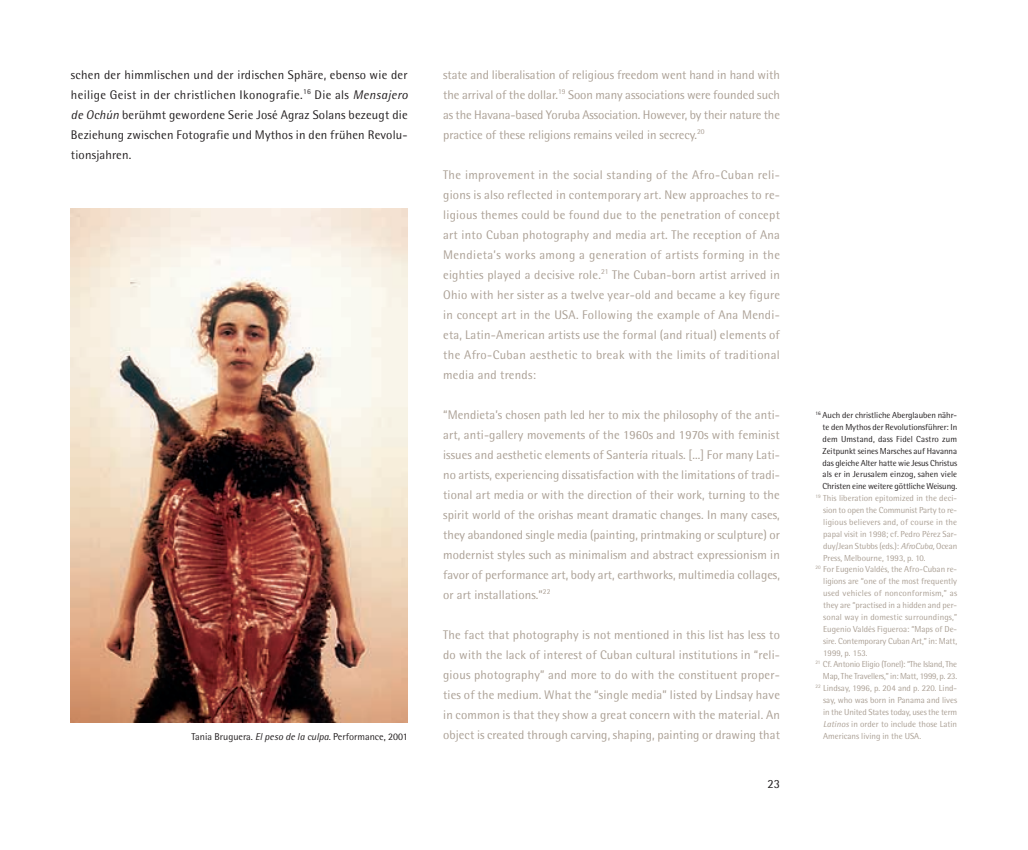
<style>
.page{position:relative;width:1028px;height:850px;background:#fff}
.page>*{position:absolute;margin:0;border:0;box-sizing:border-box;transform-origin:0 0}
.t1{font:12.5px/20px "Rotis Semi Sans";letter-spacing:.005em;color:#aba095;text-align:justify}
.t2{font:12.5px/20px "Rotis Semi Sans";letter-spacing:.015em;color:#231f20;text-align:justify}
.t3{font:10px "Rotis Semi Sans";color:#231f20}
.t4{font:8.75px "Rotis Semi Sans";color:#aba095}
.t5{font:8.75px "Rotis Semi Sans";letter-spacing:-.005em;color:#231f20}
.t6{font:8.75px "Rotis Semi Sans";letter-spacing:-.02em;color:#aba095}
.t7{font:8.75px "Rotis Semi Sans";letter-spacing:.02em;color:#aba095}
.t8{font:8.75px "Rotis Semi Sans";letter-spacing:.015em;color:#231f20}
.s1{font-style:italic}
</style>
<div class="page">
<img style="left:71px;top:208px;width:337px;height:514px">
<p class="t2" style="left:71px;top:67px;width:338px">schen der himmlischen und der irdischen Sphäre, ebenso wie der heilige Geist in der christlichen Ikonografie.<sup>16</sup> Die als <span class="s1">Mensajero de Ochún</span> berühmt gewordene Serie José Agraz Solans bezeugt die Beziehung zwischen Fotografie und Mythos in den frühen Revolu&shy;tionsjahren.</p>
<p class="t1" style="left:443px;top:67px;width:338px">state and liberalisation of religious freedom went hand in hand with the arrival of the dollar.<sup>19</sup> Soon many associations were founded such as the Havana-based Yoruba Association. However, by their nature the practice of these religions remains veiled in secrecy.<sup>20</sup></p>
<p class="t1" style="left:443px;top:167px;width:338px">The improvement in the social standing of the Afro-Cuban reli&shy;gions is also reflected in contemporary art. New approaches to re&shy;ligious themes could be found due to the penetration of concept art into Cuban photography and media art. The reception of Ana Mendieta’s works among a generation of artists forming in the eighties played a decisive role.<sup>21</sup> The Cuban-born artist arrived in Ohio with her sister as a twelve year-old and became a key figure in concept art in the USA. Following the example of Ana Mendi&shy;eta, Latin-American artists use the formal (and ritual) elements of the Afro-Cuban aesthetic to break with the limits of traditional media and trends:</p>
<p class="t1" style="left:443px;top:407px;width:338px">“Mendieta’s chosen path led her to mix the philosophy of the anti&shy;art, anti-gallery movements of the 1960s and 1970s with feminist issues and aesthetic elements of Santería rituals. [...] For many Lati&shy;no artists, experiencing dissatisfaction with the limitations of tradi&shy;tional art media or with the direction of their work, turning to the spirit world of the orishas meant dramatic changes. In many cases, they abandoned single media (painting, printmaking or sculpture) or modernist styles such as minimalism and abstract expressionism in favor of performance art, body art, earthworks, multimedia collages, or art installations.”<sup>22</sup></p>
<p class="t1" style="left:443px;top:627px;width:338px">The fact that photography is not mentioned in this list has less to do with the lack of interest of Cuban cultural institutions in “reli&shy;gious photography” and more to do with the constituent proper&shy;ties of the medium. What the “single media” listed by Lindsay have in common is that they show a great concern with the material. An object is created through carving, shaping, painting or drawing that</p>
<p class="t3" style="left:191px;top:733px;width:218px">Tania Bruguera. <span class="s1">El peso de la culpa.</span> Performance, 2001</p>
<p class="t2" style="left:767px;top:775px;width:14px">23</p>
<p class="t5" style="left:815px;top:412px;width:143px"><sup>16</sup> Auch der christliche Aberglauben nähr-</p>
<p class="t5" style="left:822px;top:424px;width:136px">te den Mythos der Revolutionsführer: In</p>
<p class="t8" style="left:822px;top:436px;width:136px">dem Umstand, dass Fidel Castro zum</p>
<p class="t5" style="left:822px;top:448px;width:136px">Zeitpunkt seines Marsches auf Havanna</p>
<p class="t5" style="left:822px;top:460px;width:136px">das gleiche Alter hatte wie Jesus Christus</p>
<p class="t5" style="left:822px;top:471px;width:136px">als er in Jerusalem einzog, sahen viele</p>
<p class="t5" style="left:822px;top:483px;width:136px">Christen eine weitere göttliche Weisung.</p>
<p class="t4" style="left:815px;top:495px;width:143px"><sup>19</sup> This liberation epitomized in the deci-</p>
<p class="t4" style="left:823px;top:507px;width:135px">sion to open the Communist Party to re-</p>
<p class="t4" style="left:823px;top:519px;width:135px">ligious believers and, of course in the</p>
<p class="t4" style="left:823px;top:531px;width:135px">papal visit in 1998; cf. Pedro Pérez Sar-</p>
<p class="t4" style="left:823px;top:543px;width:135px">duy/Jean Stubbs (eds.): <span class="s1">AfroCuba,</span> Ocean</p>
<p class="t4" style="left:823px;top:555px;width:104px">Press, Melbourne, 1993, p. 10.</p>
<p class="t4" style="left:815px;top:566px;width:143px"><sup>20</sup> For Eugenio Valdés, the Afro-Cuban re-</p>
<p class="t4" style="left:823px;top:578px;width:135px">ligions are “one of the most frequently</p>
<p class="t7" style="left:823px;top:590px;width:135px">used vehicles of nonconformism,” as</p>
<p class="t4" style="left:823px;top:602px;width:135px">they are “practised in a hidden and per-</p>
<p class="t4" style="left:823px;top:614px;width:135px">sonal way in domestic surroundings,”</p>
<p class="t4" style="left:823px;top:626px;width:135px">Eugenio Valdés Figueroa: “Maps of De-</p>
<p class="t4" style="left:823px;top:638px;width:135px">sire. Contemporary Cuban Art,” in: Matt,</p>
<p class="t4" style="left:823px;top:650px;width:46px">1999, p. 153.</p>
<p class="t6" style="left:815px;top:661px;width:143px"><sup>21</sup> Cf. Antonio Eligio (Tonel): “The Island, The</p>
<p class="t6" style="left:823px;top:673px;width:136px">Map, The Travellers,” in: Matt, 1999, p. 23.</p>
<p class="t4" style="left:815px;top:685px;width:143px"><sup>22</sup> Lindsay, 1996, p. 204 and p. 220. Lind-</p>
<p class="t4" style="left:823px;top:697px;width:135px">say, who was born in Panama and lives</p>
<p class="t4" style="left:823px;top:709px;width:135px">in the United States today, uses the term</p>
<p class="t4" style="left:823px;top:721px;width:135px"><span class="s1">Latinos</span> in order to include those Latin</p>
<p class="t4" style="left:823px;top:733px;width:99px">Americans living in the USA.</p>
</div>
